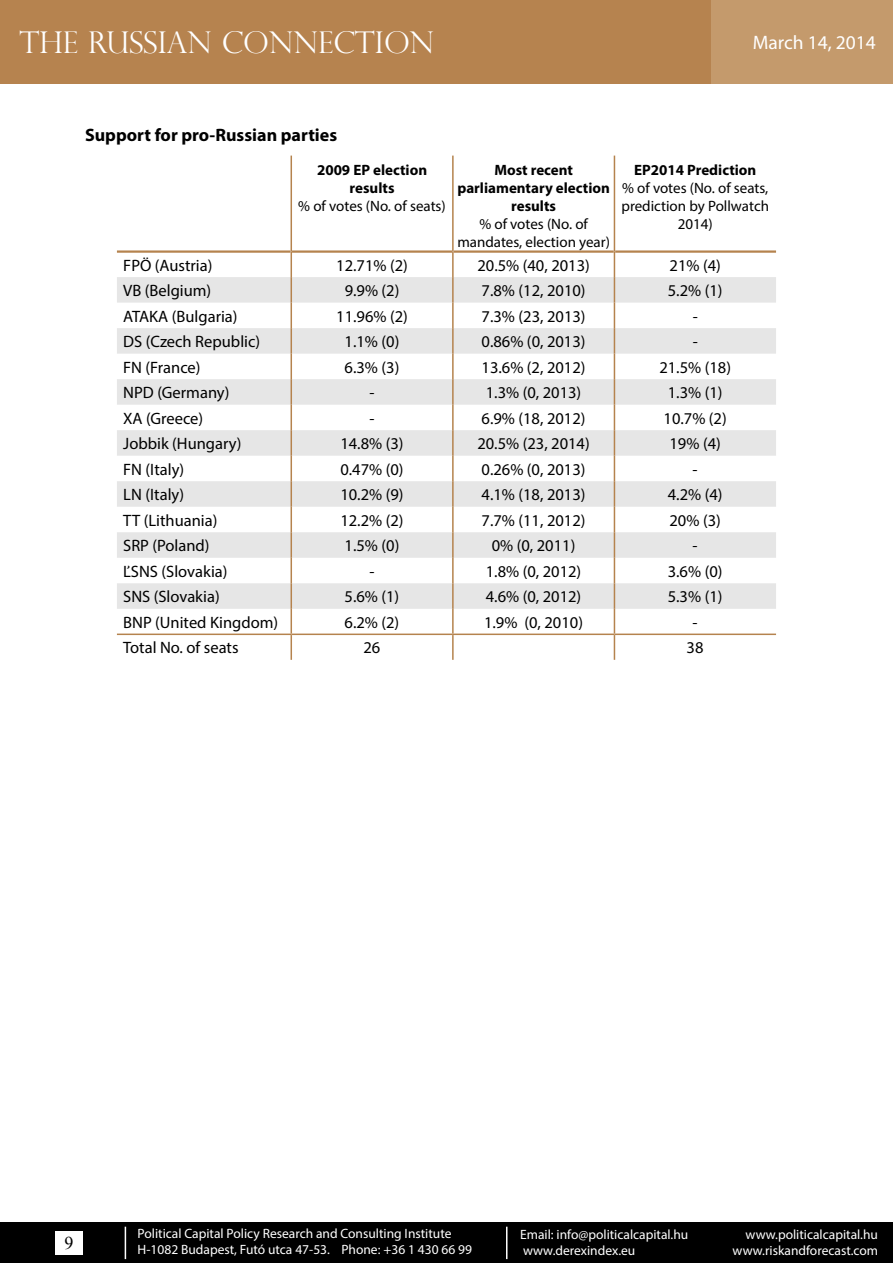
<style>
.page{position:relative;width:893px;height:1263px;background:#fff}
.page>*{position:absolute;margin:0;border:0;box-sizing:border-box;transform-origin:0 0}
.t1{font:300 30px "Perpetua Titling";color:#fff}
.t2{font:19.5px "Myriad Pro";color:#fff}
.t3{font:700 18px "Myriad Pro";color:#000}
.t4{font:18px "Times New Roman";color:#000}
.t5{font:16.5px "Myriad Pro";color:#000}
.t6{font:15px/18px "Myriad Pro";color:#000;text-align:center}
.t7{font:700 15px/18px "Myriad Pro";color:#000;text-align:center}
.t8{font:13.5px/16.2px "Myriad Pro";color:#fff}
</style>
<div class="page">
<div style="left:0;top:1222px;width:893px;height:41px;background:#000"></div>
<hr style="left:125px;top:1227px;width:1px;height:32px;background:#fff">
<div style="left:55px;top:1231px;width:27px;height:23px;background:#fff"></div>
<hr style="left:506px;top:1227px;width:1px;height:32px;background:#fff">
<div style="left:0;top:0;width:893px;height:84px;background:#b6834f"></div>
<div style="left:711px;top:0;width:182px;height:84px;background:#c49a6c"></div>
<svg style="left:117px;top:277px;width:659px;height:332px;fill:#e6e6e6"></svg>
<hr style="left:117px;top:250px;width:174px;height:3px;background:#b5834e">
<hr style="left:292px;top:250px;width:160px;height:3px;background:#b5834e">
<hr style="left:454px;top:250px;width:160px;height:3px;background:#b5834e">
<hr style="left:615px;top:250px;width:161px;height:3px;background:#b5834e">
<hr style="left:291px;top:156px;width:1px;height:96px;background:#b5834e">
<hr style="left:452px;top:156px;width:2px;height:96px;background:#b5834e">
<hr style="left:614px;top:156px;width:1px;height:96px;background:#b5834e">
<hr style="left:452px;top:252px;width:2px;height:25px;background:#b5834e">
<hr style="left:452px;top:277px;width:2px;height:26px;background:#b5834e">
<hr style="left:452px;top:303px;width:2px;height:25px;background:#b5834e">
<hr style="left:452px;top:328px;width:2px;height:26px;background:#b5834e">
<hr style="left:452px;top:354px;width:2px;height:25px;background:#b5834e">
<hr style="left:452px;top:379px;width:2px;height:26px;background:#b5834e">
<hr style="left:452px;top:405px;width:2px;height:25px;background:#b5834e">
<hr style="left:452px;top:430px;width:2px;height:26px;background:#b5834e">
<hr style="left:452px;top:456px;width:2px;height:25px;background:#b5834e">
<hr style="left:452px;top:481px;width:2px;height:26px;background:#b5834e">
<hr style="left:452px;top:507px;width:2px;height:25px;background:#b5834e">
<hr style="left:452px;top:532px;width:2px;height:26px;background:#b5834e">
<hr style="left:452px;top:558px;width:2px;height:25px;background:#b5834e">
<hr style="left:452px;top:583px;width:2px;height:26px;background:#b5834e">
<hr style="left:452px;top:609px;width:2px;height:24px;background:#b5834e">
<svg style="left:291px;top:252px;width:1px;height:408px"></svg>
<hr style="left:452px;top:635px;width:2px;height:25px;background:#b5834e">
<svg style="left:614px;top:252px;width:1px;height:408px"></svg>
<hr style="left:117px;top:633px;width:174px;height:2px;background:#b5834e">
<hr style="left:291px;top:633px;width:162px;height:2px;background:#b5834e">
<hr style="left:453px;top:633px;width:161px;height:2px;background:#b5834e">
<hr style="left:614px;top:633px;width:162px;height:2px;background:#b5834e">
<h1 class="t1" style="left:19px;top:24px;width:416px">THE RUSSIAN CONNECTION</h1>
<p class="t2" style="left:753px;top:31px;width:125px">March 14, 2014</p>
<p class="t3" style="left:85px;top:123px;width:254px">Support for pro-Russian parties</p>
<p class="t7" style="left:317px;top:161px;width:112px">2009 EP election results</p>
<p class="t6" style="left:298px;top:197px;width:149px">% of votes (No. of seats)</p>
<p class="t7" style="left:457px;top:161px;width:154px">Most recent parliamentary election results</p>
<p class="t6" style="left:457px;top:215px;width:154px">% of votes (No. of mandates, election year)</p>
<p class="t7" style="left:634px;top:161px;width:124px">EP2014 Prediction</p>
<p class="t6" style="left:621px;top:179px;width:149px">% of votes (No. of seats, prediction by Pollwatch<br>2014)</p>
<p class="t5" style="left:123px;top:255px;width:91px">FPÖ (Austria)</p>
<p class="t5" style="left:336px;top:255px;width:73px">12.71% (2)</p>
<p class="t5" style="left:477px;top:255px;width:114px">20.5% (40, 2013)</p>
<p class="t5" style="left:670px;top:255px;width:53px">21% (4)</p>
<p class="t5" style="left:123px;top:280px;width:90px">VB (Belgium)</p>
<p class="t5" style="left:345px;top:280px;width:56px">9.9% (2)</p>
<p class="t5" style="left:482px;top:280px;width:105px">7.8% (12, 2010)</p>
<p class="t5" style="left:668px;top:280px;width:56px">5.2% (1)</p>
<p class="t5" style="left:123px;top:306px;width:116px">ATAKA (Bulgaria)</p>
<p class="t5" style="left:336px;top:306px;width:73px">11.96% (2)</p>
<p class="t5" style="left:482px;top:306px;width:105px">7.3% (23, 2013)</p>
<p class="t5" style="left:693px;top:306px;width:7px">-</p>
<p class="t5" style="left:123px;top:331px;width:138px">DS (Czech Republic)</p>
<p class="t5" style="left:345px;top:331px;width:56px">1.1% (0)</p>
<p class="t5" style="left:482px;top:331px;width:105px">0.86% (0, 2013)</p>
<p class="t5" style="left:693px;top:331px;width:7px">-</p>
<p class="t5" style="left:123px;top:357px;width:79px">FN (France)</p>
<p class="t5" style="left:345px;top:357px;width:56px">6.3% (3)</p>
<p class="t5" style="left:482px;top:357px;width:105px">13.6% (2, 2012)</p>
<p class="t5" style="left:659px;top:357px;width:73px">21.5% (18)</p>
<p class="t5" style="left:123px;top:382px;width:108px">NPD (Germany)</p>
<p class="t5" style="left:369px;top:382px;width:7px">-</p>
<p class="t5" style="left:486px;top:382px;width:97px">1.3% (0, 2013)</p>
<p class="t5" style="left:668px;top:382px;width:56px">1.3% (1)</p>
<p class="t5" style="left:123px;top:408px;width:82px">XA (Greece)</p>
<p class="t5" style="left:369px;top:408px;width:7px">-</p>
<p class="t5" style="left:482px;top:408px;width:105px">6.9% (18, 2012)</p>
<p class="t5" style="left:664px;top:408px;width:65px">10.7% (2)</p>
<p class="t5" style="left:123px;top:433px;width:120px">Jobbik (Hungary)</p>
<p class="t5" style="left:340px;top:433px;width:65px">14.8% (3)</p>
<p class="t5" style="left:477px;top:433px;width:114px">20.5% (23, 2014)</p>
<p class="t5" style="left:669px;top:433px;width:53px">19% (4)</p>
<p class="t5" style="left:123px;top:459px;width:63px">FN (Italy)</p>
<p class="t5" style="left:340px;top:459px;width:65px">0.47% (0)</p>
<p class="t5" style="left:482px;top:459px;width:105px">0.26% (0, 2013)</p>
<p class="t5" style="left:693px;top:459px;width:7px">-</p>
<p class="t5" style="left:123px;top:484px;width:62px">LN (Italy)</p>
<p class="t5" style="left:340px;top:484px;width:65px">10.2% (9)</p>
<p class="t5" style="left:482px;top:484px;width:105px">4.1% (18, 2013)</p>
<p class="t5" style="left:668px;top:484px;width:56px">4.2% (4)</p>
<p class="t5" style="left:123px;top:510px;width:96px">TT (Lithuania)</p>
<p class="t5" style="left:340px;top:510px;width:65px">12.2% (2)</p>
<p class="t5" style="left:482px;top:510px;width:105px">7.7% (11, 2012)</p>
<p class="t5" style="left:669px;top:510px;width:53px">20% (3)</p>
<p class="t5" style="left:123px;top:535px;width:88px">SRP (Poland)</p>
<p class="t5" style="left:345px;top:535px;width:56px">1.5% (0)</p>
<p class="t5" style="left:492px;top:535px;width:85px">0% (0, 2011)</p>
<p class="t5" style="left:693px;top:535px;width:7px">-</p>
<p class="t5" style="left:123px;top:561px;width:106px">ĽSNS (Slovakia)</p>
<p class="t5" style="left:369px;top:561px;width:7px">-</p>
<p class="t5" style="left:486px;top:561px;width:97px">1.8% (0, 2012)</p>
<p class="t5" style="left:668px;top:561px;width:56px">3.6% (0)</p>
<p class="t5" style="left:123px;top:586px;width:98px">SNS (Slovakia)</p>
<p class="t5" style="left:345px;top:586px;width:56px">5.6% (1)</p>
<p class="t5" style="left:486px;top:586px;width:97px">4.6% (0, 2012)</p>
<p class="t5" style="left:668px;top:586px;width:56px">5.3% (1)</p>
<p class="t5" style="left:123px;top:612px;width:157px">BNP (United Kingdom)</p>
<p class="t5" style="left:345px;top:612px;width:56px">6.2% (2)</p>
<p class="t5" style="left:484px;top:612px;width:101px">1.9% (0, 2010)</p>
<p class="t5" style="left:693px;top:612px;width:7px">-</p>
<p class="t5" style="left:123px;top:637px;width:117px">Total No. of seats</p>
<p class="t5" style="left:363px;top:637px;width:18px">26</p>
<p class="t5" style="left:687px;top:637px;width:18px">38</p>
<p class="t4" style="left:64px;top:1231px;width:10px">9</p>
<p class="t8" style="left:138px;top:1225px;width:336px">Political Capital Policy Research and Consulting Institute<br>H-1082 Budapest, Futó utca 47-53. Phone: +36 1 430 66 99</p>
<p class="t8" style="left:520px;top:1226px;width:170px">Email: info@politicalcapital.hu</p>
<p class="t8" style="left:746px;top:1226px;width:134px">www.politicalcapital.hu</p>
<p class="t8" style="left:523px;top:1242px;width:114px">www.derexindex.eu</p>
<p class="t8" style="left:733px;top:1242px;width:147px">www.riskandforecast.com</p>
</div>
